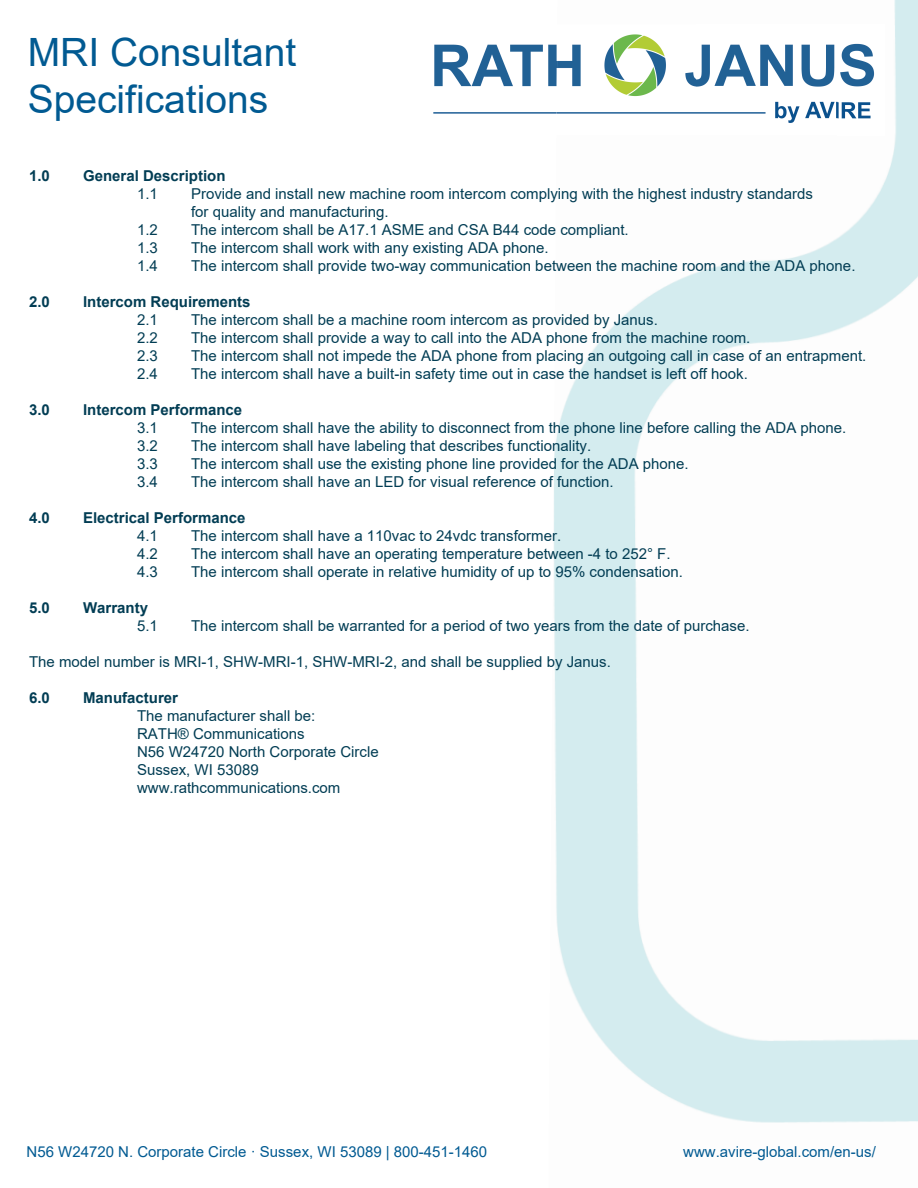
<style>
.page{position:relative;width:918px;height:1188px;background:#fff}
.page>*{position:absolute;margin:0;border:0;box-sizing:border-box;transform-origin:0 0}
.t1{font:39px/46.8px "Arial";color:#015a92}
.t2{font:15px/18px "Arial";color:#023d54}
.t3{font:700 15px "Arial";color:#023d54}
.t4{font:15px "Arial";color:#015a92}
</style>
<div class="page">
<img style="left:554px;top:0;width:364px;height:1123px">
<img style="left:433px;top:24px;width:451px;height:111px">
<h1 class="t1" style="left:28px;top:29px;width:270px">MRI Consultant<br>Specifications</h1>
<p class="t3" style="left:29px;top:165px;width:22px">1.0</p>
<p class="t3" style="left:83px;top:165px;width:144px">General Description</p>
<p class="t2" style="left:137px;top:185px;width:22px">1.1</p>
<p class="t2" style="left:191px;top:185px;width:623px">Provide and install new machine room intercom complying with the highest industry standards for quality and manufacturing.</p>
<p class="t2" style="left:137px;top:221px;width:22px">1.2</p>
<p class="t2" style="left:191px;top:221px;width:439px">The intercom shall be A17.1 ASME and CSA B44 code compliant.</p>
<p class="t2" style="left:137px;top:239px;width:22px">1.3</p>
<p class="t2" style="left:191px;top:239px;width:359px">The intercom shall work with any existing ADA phone.</p>
<p class="t2" style="left:137px;top:257px;width:22px">1.4</p>
<p class="t2" style="left:191px;top:257px;width:666px">The intercom shall provide two-way communication between the machine room and the ADA phone.</p>
<p class="t3" style="left:29px;top:291px;width:22px">2.0</p>
<p class="t3" style="left:83px;top:291px;width:169px">Intercom Requirements</p>
<p class="t2" style="left:137px;top:311px;width:22px">2.1</p>
<p class="t2" style="left:191px;top:311px;width:468px">The intercom shall be a machine room intercom as provided by Janus.</p>
<p class="t2" style="left:137px;top:329px;width:22px">2.2</p>
<p class="t2" style="left:191px;top:329px;width:561px">The intercom shall provide a way to call into the ADA phone from the machine room.</p>
<p class="t2" style="left:137px;top:347px;width:22px">2.3</p>
<p class="t2" style="left:191px;top:347px;width:677px">The intercom shall not impede the ADA phone from placing an outgoing call in case of an entrapment.</p>
<p class="t2" style="left:137px;top:365px;width:22px">2.4</p>
<p class="t2" style="left:191px;top:365px;width:558px">The intercom shall have a built-in safety time out in case the handset is left off hook.</p>
<p class="t3" style="left:29px;top:399px;width:22px">3.0</p>
<p class="t3" style="left:83px;top:399px;width:161px">Intercom Performance</p>
<p class="t2" style="left:137px;top:419px;width:22px">3.1</p>
<p class="t2" style="left:191px;top:419px;width:657px">The intercom shall have the ability to disconnect from the phone line before calling the ADA phone.</p>
<p class="t2" style="left:137px;top:437px;width:22px">3.2</p>
<p class="t2" style="left:191px;top:437px;width:402px">The intercom shall have labeling that describes functionality.</p>
<p class="t2" style="left:137px;top:455px;width:22px">3.3</p>
<p class="t2" style="left:191px;top:455px;width:499px">The intercom shall use the existing phone line provided for the ADA phone.</p>
<p class="t2" style="left:137px;top:473px;width:22px">3.4</p>
<p class="t2" style="left:191px;top:473px;width:424px">The intercom shall have an LED for visual reference of function.</p>
<p class="t3" style="left:29px;top:507px;width:22px">4.0</p>
<p class="t3" style="left:83px;top:507px;width:164px">Electrical Performance</p>
<p class="t2" style="left:137px;top:527px;width:22px">4.1</p>
<p class="t2" style="left:191px;top:527px;width:372px">The intercom shall have a 110vac to 24vdc transformer.</p>
<p class="t2" style="left:137px;top:545px;width:22px">4.2</p>
<p class="t2" style="left:191px;top:545px;width:481px">The intercom shall have an operating temperature between -4 to 252° F.</p>
<p class="t2" style="left:137px;top:563px;width:22px">4.3</p>
<p class="t2" style="left:191px;top:563px;width:493px">The intercom shall operate in relative humidity of up to 95% condensation.</p>
<p class="t3" style="left:29px;top:597px;width:22px">5.0</p>
<p class="t3" style="left:83px;top:597px;width:67px">Warranty</p>
<p class="t2" style="left:137px;top:617px;width:22px">5.1</p>
<p class="t2" style="left:191px;top:617px;width:560px">The intercom shall be warranted for a period of two years from the date of purchase.</p>
<p class="t2" style="left:29px;top:653px;width:583px">The model number is MRI-1, SHW-MRI-1, SHW-MRI-2, and shall be supplied by Janus.</p>
<p class="t3" style="left:29px;top:687px;width:22px">6.0</p>
<p class="t3" style="left:83px;top:687px;width:97px">Manufacturer</p>
<p class="t2" style="left:137px;top:707px;width:243px">The manufacturer shall be:<br>RATH® Communications<br>N56 W24720 North Corporate Circle<br>Sussex, WI 53089 www.rathcommunications.com</p>
<p class="t4" style="left:27px;top:1141px;width:462px">N56 W24720 N. Corporate Circle · Sussex, WI 53089 | 800-451-1460</p>
<p class="t4" style="left:683px;top:1141px;width:194px">www.avire-global.com/en-us/</p>
</div>
